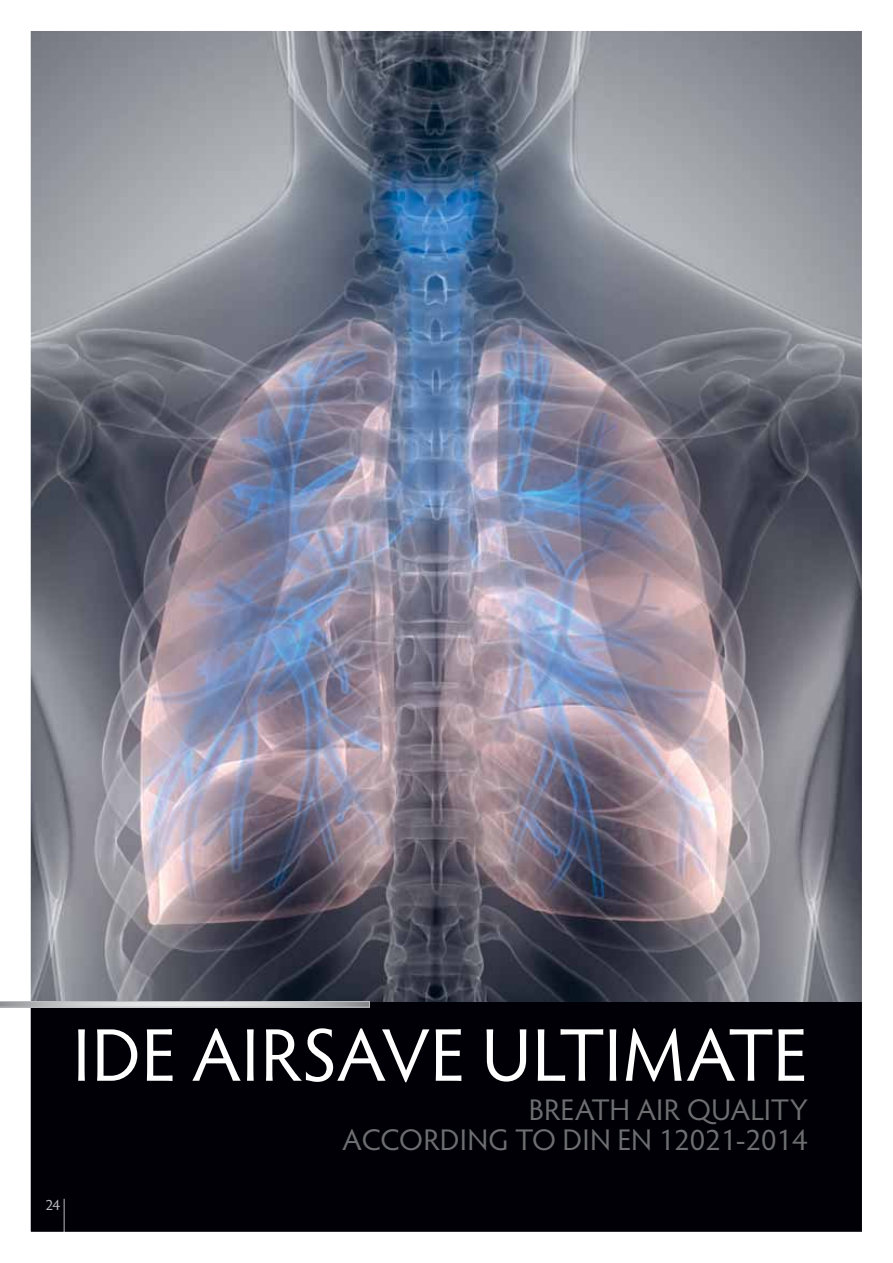
<style>
.page{position:relative;width:893px;height:1263px;background:#fff}
.page>*{position:absolute;margin:0;border:0;box-sizing:border-box;transform-origin:0 0}
.t1{font:75px "Hypatia Sans Pro";letter-spacing:.01em;color:#fff}
.t2{font:30px/30px "Hypatia Sans Pro";color:#6d6e70;text-align:right}
.t3{font:15px "Hypatia Sans Pro";color:#bbbdc0}
</style>
<div class="page">
<img style="left:30px;top:31px;width:832px;height:1201px">
<svg style="left:0;top:1001px;width:370px;height:7px;background:#c3c5c7"></svg>
<h1 class="t1" style="left:72px;top:1022px;width:736px">IDE AIRSAVE ULTIMATE</h1>
<p class="t2" style="left:343px;top:1097px;width:466px">BREATH AIR QUALITY<br>ACCORDING TO DIN EN 12021-2014</p>
<p class="t3" style="left:46px;top:1198px;width:16px">24</p>
</div>
